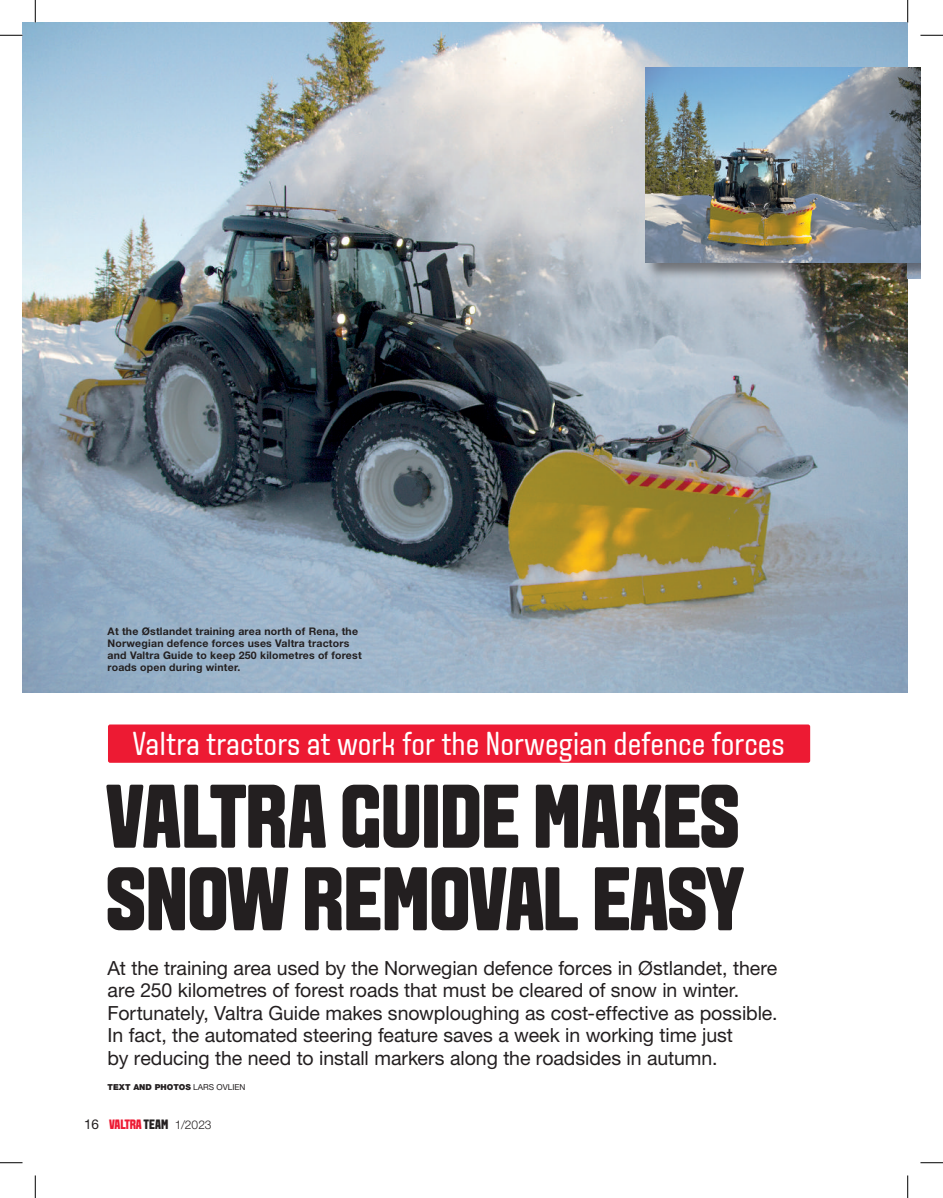
<style>
.page{position:relative;width:943px;height:1198px;background:#fff}
.page>*{position:absolute;margin:0;border:0;box-sizing:border-box;transform-origin:0 0}
.t1{font:700 90px/82.5px "VALTRA Aveny T 2020 Extra";letter-spacing:-.01em;color:#231f20}
.t2{font:33px "VALTRA Aveny T 2020 Regular";color:#fff}
.t3{font:19.5px/22.5px "Helvetica Neue LT Std";letter-spacing:-.005em;color:#231f20}
.t4{font:700 13.5px "VALTRA Aveny T 2020 Extra";letter-spacing:-.01em;color:#ed1a33}
.t5{font:700 10.5px/12px "Helvetica Neue LT Std";letter-spacing:.02em;color:#231f20}
.t6{font:900 8.25px "Helvetica Neue LT Std";color:#231f20}
.s1{font-weight:400}
.s2{font-family:"Helvetica Neue LT Std";font-weight:400;color:#231f20}
.s3{color:#231f20}
.s4{font-family:"Helvetica Neue LT Std";font-weight:300;font-size:12px;color:#231f20}
</style>
<div class="page">
<img style="left:22px;top:23px;width:885px;height:669px">
<div style="left:644px;top:67px;width:276px;height:214px;background:#231f20;opacity:.5"></div>
<img style="left:645px;top:67px;width:275px;height:196px">
<div style="left:108px;top:724px;width:701px;height:38px;background:#ed1a33;border-radius:2px"></div>
<svg style="left:0;top:35px;width:22px;height:1px"></svg>
<svg style="left:920px;top:35px;width:22px;height:1px"></svg>
<svg style="left:0;top:1162px;width:22px;height:1px"></svg>
<svg style="left:920px;top:1162px;width:22px;height:1px"></svg>
<svg style="left:35px;top:0;width:1px;height:22px"></svg>
<svg style="left:35px;top:1175px;width:1px;height:22px"></svg>
<svg style="left:907px;top:0;width:1px;height:22px"></svg>
<svg style="left:907px;top:1175px;width:1px;height:22px"></svg>
<p class="t5" style="left:108px;top:625px;width:255px">At the Østlandet training area north of Rena, the Norwegian defence forces uses Valtra tractors and Valtra Guide to keep 250 kilometres of forest roads open during winter.</p>
<h2 class="t2" style="left:132px;top:722px;width:653px">Valtra tractors at work for the Norwegian defence forces</h2>
<h1 class="t1" style="left:105px;top:774px;width:640px">VALTRA GUIDE MAKES<br>SNOW REMOVAL EASY</h1>
<p class="t3" style="left:108px;top:956px;width:671px">At the training area used by the Norwegian defence forces in Østlandet, there are 250 kilometres of forest roads that must be cleared of snow in winter.<br>Fortunately, Valtra Guide makes snowploughing as cost-effective as possible.<br>In fact, the automated steering feature saves a week in working time just<br>by reducing the need to install markers along the roadsides in autumn.</p>
<p class="t6" style="left:108px;top:1082px;width:139px">TEXT AND PHOTOS <span class="s1">LARS OVLIEN</span></p>
<p class="t4" style="left:84px;top:1115px;width:129px"><span class="s2">16</span> VALTRA <span class="s3">TEAM</span> <span class="s4">1/2023</span></p>
</div>
